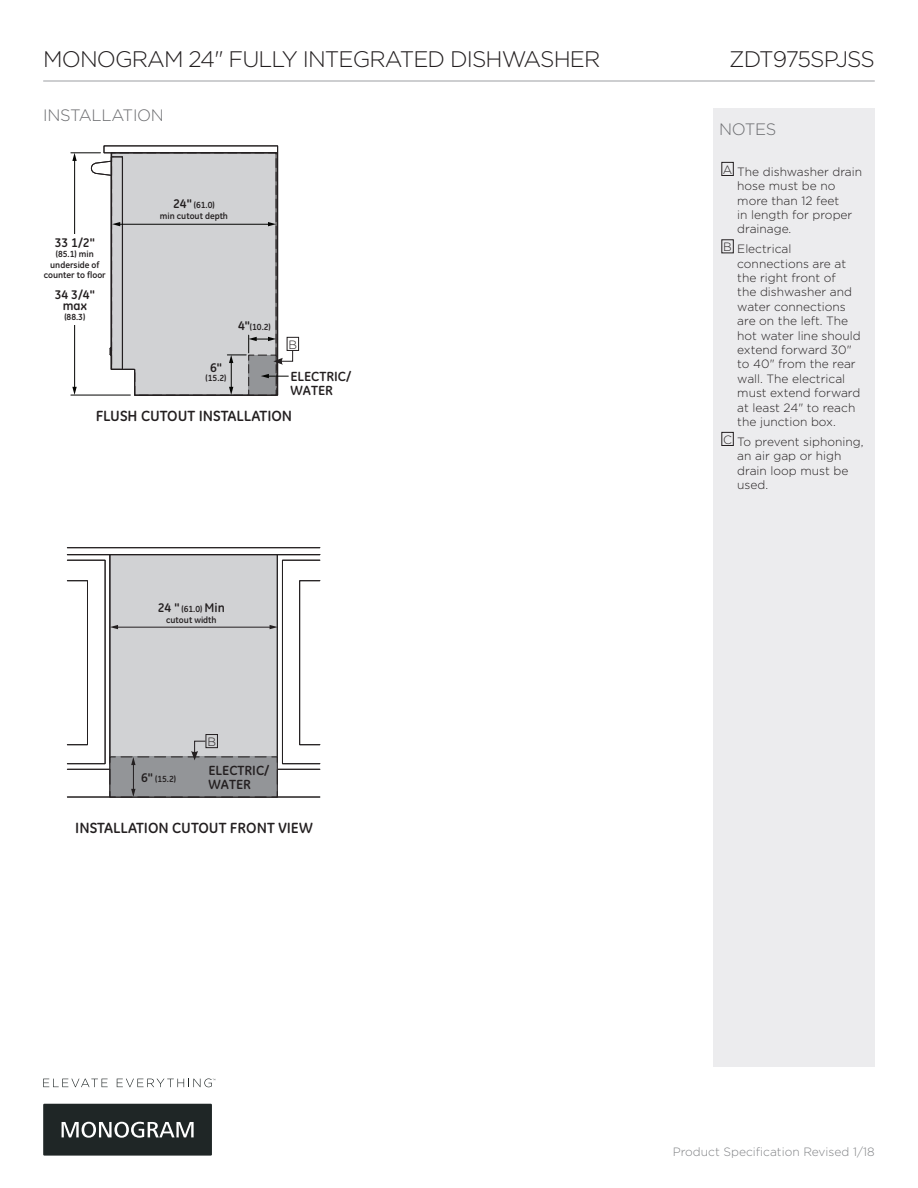
<style>
.page{position:relative;width:918px;height:1188px;background:#fff}
.page>*{position:absolute;margin:0;border:0;box-sizing:border-box;transform-origin:0 0}
.t1{font:300 22.5px "Gotham";letter-spacing:-.04em;color:#231f20}
.t2{font:300 16.5px "Gotham";letter-spacing:-.02em;color:#6c6d70}
.t3{font:700 15px "GE Inspira";color:#231f20}
.t4{font:700 13.5px/13.5px "GE Inspira";color:#231f20}
.t5{font:700 12.75px/10.5px "GE Inspira";color:#231f20;text-align:center}
.t6{font:300 12px/14.4px "Gotham";color:#231f20}
.t7{font:300 12px "Gotham";color:#808285}
.t8{font:700 9px/10.5px "GE Inspira";color:#231f20;text-align:center}
.s1{font-size:12.75px}
.s2{font-size:9px}
</style>
<div class="page">
<hr style="left:43px;top:80px;width:832px;height:2px;background:#a8a9ad">
<div style="left:713px;top:108px;width:162px;height:958px;background:#ececee"></div>
<svg style="left:43px;top:1104px;width:169px;height:52px;background:#363c3c"></svg>
<svg style="left:43px;top:1079px;width:65px;height:8px"></svg>
<svg style="left:117px;top:1078px;width:98px;height:9px"></svg>
<div style="left:110px;top:555px;width:167px;height:242px;background:#d1d2d4"></div>
<svg style="left:103px;top:145px;width:176px;height:7px"></svg>
<hr style="left:67px;top:547px;width:253px;height:1px;background:#231f20">
<hr style="left:67px;top:554px;width:253px;height:1px;background:#231f20">
<div style="left:67px;top:560px;width:39px;height:204px;border:1px solid #231f20"></div>
<div style="left:67px;top:580px;width:21px;height:165px;border:1px solid #231f20"></div>
<div style="left:282px;top:560px;width:38px;height:204px;border:1px solid #231f20"></div>
<div style="left:299px;top:580px;width:21px;height:165px;border:1px solid #231f20"></div>
<hr style="left:67px;top:769px;width:43px;height:1px;background:#231f20">
<hr style="left:278px;top:769px;width:42px;height:1px;background:#231f20">
<hr style="left:67px;top:797px;width:253px;height:1px;background:#231f20">
<hr style="left:109px;top:555px;width:1px;height:242px;background:#231f20">
<hr style="left:277px;top:555px;width:1px;height:242px;background:#231f20">
<hr style="left:117px;top:627px;width:154px;height:1px;background:#231f20">
<svg style="left:110px;top:625px;width:8px;height:4px"></svg>
<svg style="left:270px;top:625px;width:7px;height:4px"></svg>
<div style="left:721px;top:162px;width:13px;height:14px;border:1px solid #231f20"></div>
<div style="left:721px;top:239px;width:13px;height:14px;border:1px solid #231f20"></div>
<div style="left:721px;top:432px;width:13px;height:14px;border:1px solid #231f20"></div>
<div style="left:206px;top:734px;width:12px;height:14px;border:1px solid #231f20"></div>
<svg style="left:109px;top:740px;width:169px;height:58px"></svg>
<div style="left:287px;top:337px;width:12px;height:14px;border:1px solid #231f20"></div>
<svg style="left:71px;top:152px;width:222px;height:244px"></svg>
<h1 class="t1" style="left:43px;top:44px;width:559px">MONOGRAM 24" FULLY INTEGRATED DISHWASHER</h1>
<h1 class="t1" style="left:729px;top:44px;width:147px">ZDT975SPJSS</h1>
<h2 class="t2" style="left:43px;top:105px;width:122px">INSTALLATION</h2>
<p class="t5" style="left:55px;top:237px;width:42px">33 1/2"</p>
<p class="t8" style="left:44px;top:249px;width:63px">(85.1) min underside of counter to floor</p>
<p class="t5" style="left:55px;top:289px;width:42px">34 3/4" max</p>
<p class="t8" style="left:64px;top:312px;width:22px">(88.3)</p>
<p class="t8" style="left:160px;top:199px;width:70px"><span class="s1">24"</span> (61.0)<br>min cutout depth</p>
<p class="t8" style="left:238px;top:322px;width:34px"><span class="s1">4"</span>(10.2)</p>
<p class="t5" style="left:210px;top:362px;width:13px">6"</p>
<p class="t8" style="left:206px;top:372px;width:22px">(15.2)</p>
<p class="t6" style="left:289px;top:337px;width:10px">B</p>
<p class="t4" style="left:290px;top:370px;width:62px">ELECTRIC/<br>WATER</p>
<p class="t3" style="left:96px;top:407px;width:198px">FLUSH CUTOUT INSTALLATION</p>
<p class="t5" style="left:158px;top:602px;width:69px">24 " <span class="s2">(61.0)</span> Min</p>
<p class="t8" style="left:166px;top:614px;width:52px">cutout width</p>
<p class="t8" style="left:141px;top:774px;width:36px"><span class="s1">6"</span> (15.2)</p>
<p class="t6" style="left:207px;top:734px;width:10px">B</p>
<p class="t4" style="left:209px;top:763px;width:62px">ELECTRIC/<br>WATER</p>
<p class="t3" style="left:75px;top:818px;width:239px">INSTALLATION CUTOUT FRONT VIEW</p>
<h2 class="t2" style="left:719px;top:118px;width:59px">NOTES</h2>
<p class="t6" style="left:737px;top:164px;width:126px;text-indent:-14px">A The dishwasher drain hose must be no more than 12 feet<br>in length for proper drainage.</p>
<p class="t6" style="left:737px;top:242px;width:125px;text-indent:-14px">B Electrical connections are at the right front of<br>the dishwasher and water connections are on the left. The hot water line should extend forward 30" to 40" from the rear wall. The electrical must extend forward at least 24" to reach the junction box.</p>
<p class="t6" style="left:737px;top:434px;width:128px;text-indent:-14px">C To prevent siphoning, an air gap or high drain loop must be used.</p>
<p class="t7" style="left:673px;top:1144px;width:204px">Product Specification Revised 1/18</p>
</div>
